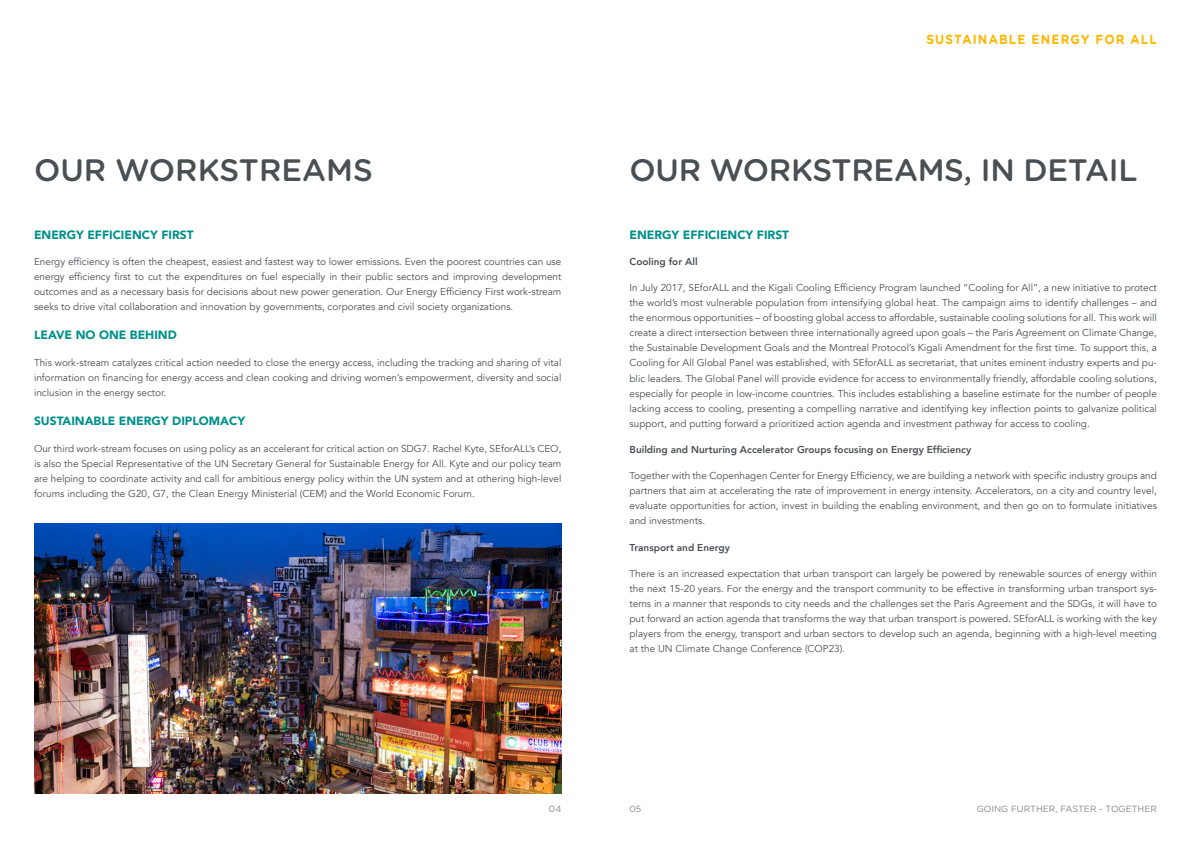
<style>
.page{position:relative;width:1191px;height:842px;background:#fff}
.page>*{position:absolute;margin:0;border:0;box-sizing:border-box;transform-origin:0 0}
.t1{font:500 31px "Gotham Rounded";letter-spacing:-.01em;color:#4a4f54}
.t2{font:700 13.2px "Gotham Rounded";letter-spacing:.1em;color:#fbb800;scale:.91 1}
.t3{font:900 12px "Avenir";color:#00908a}
.t4{font:10px/15px "Avenir";color:#4a4f54;text-align:justify}
.t5{font:800 10px "Avenir";color:#4a4f54}
.t6{font:9px "Gotham Rounded";color:#878787}
</style>
<div class="page">
<img style="left:34px;top:523px;width:527px;height:271px">
<h1 class="t1" style="left:34px;top:148px;width:340px">OUR WORKSTREAMS</h1>
<p class="t3" style="left:34px;top:224px;width:161px">ENERGY EFFICIENCY FIRST</p>
<p class="t4" style="left:34px;top:254px;width:529px">Energy efficiency is often the cheapest, easiest and fastest way to lower emissions. Even the poorest countries can use energy efficiency first to cut the expenditures on fuel especially in their public sectors and improving development outcomes and as a necessary basis for decisions about new power generation. Our Energy Efficiency First work-stream seeks to drive vital collaboration and innovation by governments, corporates and civil society organizations.</p>
<p class="t3" style="left:34px;top:325px;width:144px">LEAVE NO ONE BEHIND</p>
<p class="t4" style="left:34px;top:355px;width:529px">This work-stream catalyzes critical action needed to close the energy access, including the tracking and sharing of vital information on financing for energy access and clean cooking and driving women’s empowerment, diversity and social inclusion in the energy sector.</p>
<p class="t3" style="left:34px;top:411px;width:213px">SUSTAINABLE ENERGY DIPLOMACY</p>
<p class="t4" style="left:34px;top:441px;width:529px">Our third work-stream focuses on using policy as an accelerant for critical action on SDG7. Rachel Kyte, SEforALL’s CEO, is also the Special Representative of the UN Secretary General for Sustainable Energy for All. Kyte and our policy team are helping to coordinate activity and call for ambitious energy policy within the UN system and at othering high-level forums including the G20, G7, the Clean Energy Ministerial (CEM) and the World Economic Forum.</p>
<h2 class="t2" style="left:926px;top:29px;width:255px">SUSTAINABLE ENERGY FOR ALL</h2>
<h1 class="t1" style="left:629px;top:148px;width:509px">OUR WORKSTREAMS, IN DETAIL</h1>
<p class="t3" style="left:629px;top:224px;width:161px">ENERGY EFFICIENCY FIRST</p>
<p class="t5" style="left:629px;top:254px;width:70px">Cooling for All</p>
<p class="t4" style="left:629px;top:281px;width:529px">In July 2017, SEforALL and the Kigali Cooling Efficiency Program launched “Cooling for All”, a new initiative to protect the world’s most vulnerable population from intensifying global heat. The campaign aims to identify challenges – and the enormous opportunities – of boosting global access to affordable, sustainable cooling solutions for all. This work will create a direct intersection between three internationally agreed upon goals – the Paris Agreement on Climate Change, the Sustainable Development Goals and the Montreal Protocol’s Kigali Amendment for the first time. To support this, a Cooling for All Global Panel was established, with SEforALL as secretariat, that unites eminent industry experts and pu&shy;blic leaders. The Global Panel will provide evidence for access to environmentally friendly, affordable cooling solutions, especially for people in low-income countries. This includes establishing a baseline estimate for the number of people lacking access to cooling, presenting a compelling narrative and identifying key inflection points to galvanize political support, and putting forward a prioritized action agenda and investment pathway for access to cooling.</p>
<p class="t5" style="left:629px;top:442px;width:343px">Building and Nurturing Accelerator Groups focusing on Energy Efficiency</p>
<p class="t4" style="left:629px;top:468px;width:529px">Together with the Copenhagen Center for Energy Efficiency, we are building a network with specific industry groups and partners that aim at accelerating the rate of improvement in energy intensity. Accelerators, on a city and country level, evaluate opportunities for action, invest in building the enabling environment, and then go on to formulate initiatives and investments.</p>
<p class="t5" style="left:629px;top:539px;width:102px">Transport and Energy</p>
<p class="t4" style="left:629px;top:566px;width:529px">There is an increased expectation that urban transport can largely be powered by renewable sources of energy within the next 15-20 years. For the energy and the transport community to be effective in transforming urban transport sys&shy;tems in a manner that responds to city needs and the challenges set the Paris Agreement and the SDGs, it will have to put forward an action agenda that transforms the way that urban transport is powered. SEforALL is working with the key players from the energy, transport and urban sectors to develop such an agenda, beginning with a high-level meeting at the UN Climate Change Conference (COP23).</p>
<p class="t6" style="left:549px;top:803px;width:14px">04</p>
<p class="t6" style="left:629px;top:803px;width:13px">05</p>
<p class="t6" style="left:976px;top:803px;width:182px">GOING FURTHER, FASTER - TOGETHER</p>
</div>
